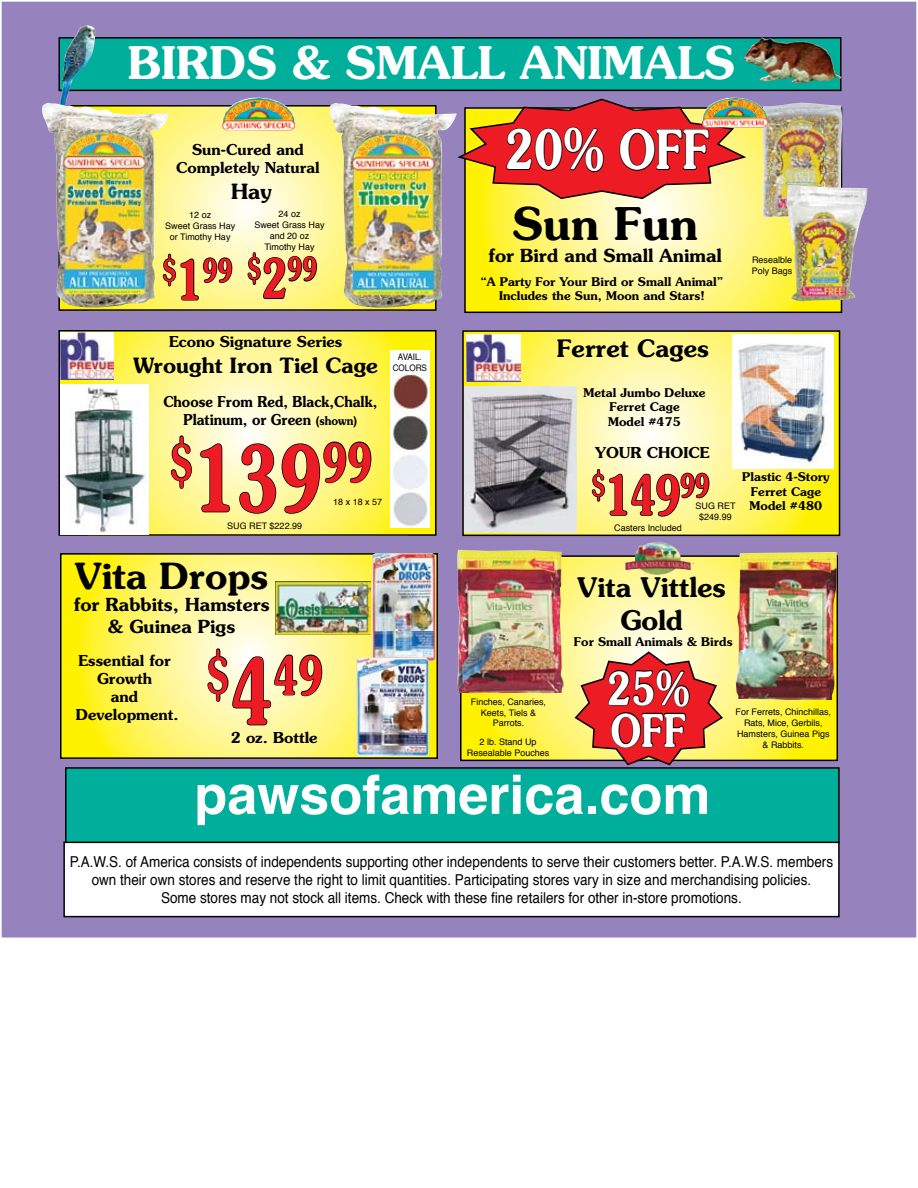
<style>
.page{position:relative;width:918px;height:1188px;background:#fff}
.page>*{position:absolute;margin:0;border:0;box-sizing:border-box;transform-origin:0 0}
.t1{font:700 54px "Helvetica";color:#fff}
.t2{font:600 54px "Souvenir";color:#fff;scale:.8 1}
.t3{font:600 52.5px "Souvenir";color:#ed1c24;scale:.7 1}
.t4{font:600 45px "Souvenir";color:#fff}
.t5{font:600 45px "Souvenir";color:#fff;scale:.8 1}
.t6{font:600 45px "Souvenir";color:#000}
.t7{font:600 36px "Souvenir";color:#000}
.t8{font:600 31.5px "Souvenir";color:#ed1c24;scale:.7 1}
.t9{font:600 27px/32.4px "Souvenir";color:#000;text-align:center}
.t10{font:600 24px "Souvenir";color:#000}
.t11{font:600 21px "Souvenir";color:#000}
.t12{font:600 18px/21.6px "Souvenir";color:#000;text-align:center}
.t13{font:15px/18px "Helvetica";color:#000;text-align:center;scale:.9 1}
.t14{font:600 15px/18px "Souvenir";color:#000;text-align:center}
.t15{font:600 15px/18px "Souvenir";color:#000;text-align:center;scale:.9 1}
.t16{font:600 12px/14.4px "Souvenir";color:#000;text-align:center}
.t17{font:9px/10.8px "Helvetica";color:#000;text-align:center}
.t18{font:9px/10.8px "Helvetica";color:#000;text-align:center;scale:.9 1}
.s1{font-size:54px}
.s2{font-size:12px}
.s3{font-size:90px}
</style>
<div class="page">
<div style="left:2px;top:2px;width:914px;height:935px;background:#9682bd"></div>
<svg style="left:63px;top:556px;width:372px;height:200px;background:#fef56b"></svg>
<div style="left:60px;top:553px;width:378px;height:206px;border:2px solid #000"></div>
<svg style="left:61px;top:333px;width:372px;height:200px;background:#fff684"></svg>
<div style="left:58px;top:330px;width:378px;height:206px;border:2px solid #000"></div>
<svg style="left:465px;top:333px;width:372px;height:200px;background:#fef68e"></svg>
<div style="left:462px;top:330px;width:378px;height:206px;border:2px solid #000"></div>
<svg style="left:467px;top:128px;width:372px;height:182px;background:#fff67c"></svg>
<svg style="left:463px;top:558px;width:372px;height:200px;background:#fef570"></svg>
<svg style="left:169px;top:108px;width:160px;height:200px;background:#fef8ae"></svg>
<div style="left:59px;top:38px;width:782px;height:52px;background:#00ae9c"></div>
<div style="left:58px;top:37px;width:784px;height:54px;border:2px solid #000"></div>
<div style="left:64px;top:842px;width:775px;height:75px;background:#fff"></div>
<div style="left:63px;top:841px;width:777px;height:76px;border:2px solid #000"></div>
<img style="left:744px;top:37px;width:97px;height:46px">
<img style="left:58px;top:25px;width:37px;height:78px">
<div style="left:66px;top:768px;width:773px;height:74px;background:#00ae9c"></div>
<div style="left:65px;top:767px;width:775px;height:76px;border:2px solid #000"></div>
<img style="left:464px;top:387px;width:113px;height:145px">
<img style="left:733px;top:335px;width:101px;height:133px">
<img style="left:762px;top:102px;width:81px;height:119px">
<img style="left:787px;top:185px;width:81px;height:117px">
<img style="left:42px;top:103px;width:127px;height:205px">
<img style="left:222px;top:97px;width:73px;height:34px">
<img style="left:329px;top:103px;width:126px;height:205px">
<img style="left:60px;top:333px;width:54px;height:47px">
<img style="left:625px;top:542px;width:69px;height:33px">
<img style="left:466px;top:334px;width:54px;height:47px">
<svg style="left:162px;top:253px;width:71px;height:48px;background:#cfc976"></svg>
<svg style="left:170px;top:435px;width:23px;height:55px"></svg>
<svg style="left:199px;top:443px;width:32px;height:70px;background:#ded99f"></svg>
<svg style="left:238px;top:441px;width:134px;height:73px;background:#dcd587"></svg>
<svg style="left:591px;top:468px;width:119px;height:49px;background:#cdc889"></svg>
<svg style="left:573px;top:650px;width:151px;height:116px;background:#cf624d"></svg>
<svg style="left:207px;top:648px;width:116px;height:78px;background:#ddd8a7"></svg>
<svg style="left:247px;top:252px;width:71px;height:48px;background:#c9c37b"></svg>
<img style="left:61px;top:384px;width:88px;height:150px">
<svg style="left:455px;top:98px;width:293px;height:102px;background:#ce543e"></svg>
<img style="left:702px;top:97px;width:66px;height:31px">
<img style="left:457px;top:550px;width:107px;height:143px">
<img style="left:736px;top:552px;width:101px;height:148px">
<img style="left:372px;top:553px;width:64px;height:109px">
<img style="left:356px;top:657px;width:73px;height:100px">
<img style="left:275px;top:582px;width:96px;height:53px">
<img style="left:390px;top:351px;width:40px;height:177px">
<h3 class="t4" style="left:128px;top:34px;width:609px">BIRDS &amp; SMALL ANIMALS</h3>
<p class="t14" style="left:176px;top:141px;width:145px">Sun-Cured and<br>Completely Natural</p>
<h3 class="t11" style="left:231px;top:177px;width:42px">Hay</h3>
<p class="t17" style="left:165px;top:210px;width:72px">12 oz<br>Sweet Grass Hay or Timothy Hay</p>
<p class="t17" style="left:254px;top:209px;width:72px">24 oz<br>Sweet Grass Hay and 20 oz<br>Timothy Hay</p>
<h3 class="t8" style="left:162px;top:249px;width:224px">$<span class="s1">1</span>99 $<span class="s1">2</span>99</h3>
<p class="t14" style="left:169px;top:333px;width:175px">Econo Signature Series</p>
<h3 class="t11" style="left:133px;top:351px;width:246px">Wrought Iron Tiel Cage</h3>
<p class="t15" style="left:163px;top:392px;width:239px">Choose From Red, Black,Chalk,<br>Platinum, or Green <span class="s2">(shown)</span></p>
<h2 class="t3" style="left:169px;top:429px;width:292px">$<span class="s3">139</span>99</h2>
<p class="t17" style="left:333px;top:497px;width:51px">18 x 18 x 57</p>
<p class="t17" style="left:227px;top:521px;width:76px">SUG RET $222.99</p>
<p class="t18" style="left:393px;top:352px;width:40px">AVAIL.<br>COLORS</p>
<h3 class="t7" style="left:75px;top:553px;width:195px">Vita Drops</h3>
<p class="t12" style="left:74px;top:594px;width:197px">for Rabbits, Hamsters &amp; Guinea Pigs</p>
<p class="t14" style="left:76px;top:652px;width:104px">Essential for<br>Growth<br>and<br>Development.</p>
<h2 class="t3" style="left:206px;top:642px;width:170px">$<span class="s3">4</span>49</h2>
<p class="t14" style="left:231px;top:728px;width:89px">2 oz. Bottle</p>
<h1 class="t2" style="left:505px;top:115px;width:257px">20% OFF</h1>
<h3 class="t6" style="left:513px;top:195px;width:187px">Sun Fun</h3>
<p class="t12" style="left:489px;top:245px;width:235px">for Bird and Small Animal</p>
<p class="t16" style="left:480px;top:274px;width:244px">“A Party For Your Bird or Small Animal”<br>Includes the Sun, Moon and Stars!</p>
<h3 class="t10" style="left:557px;top:333px;width:154px">Ferret Cages</h3>
<p class="t16" style="left:584px;top:385px;width:124px">Metal Jumbo Deluxe<br>Ferret Cage<br>Model #475</p>
<p class="t17" style="left:752px;top:255px;width:42px;text-align:left">Resealble<br>Poly Bags</p>
<p class="t14" style="left:595px;top:444px;width:116px">YOUR CHOICE</p>
<h3 class="t8" style="left:591px;top:465px;width:171px">$<span class="s1">149</span>99</h3>
<p class="t17" style="left:614px;top:523px;width:69px">Casters Included</p>
<p class="t16" style="left:742px;top:470px;width:89px">Plastic 4-Story<br>Ferret Cage<br>Model #480</p>
<p class="t17" style="left:696px;top:501px;width:42px">SUG RET $249.99</p>
<p class="t17" style="left:471px;top:697px;width:77px">Finches, Canaries,<br>Keets, Tiels &amp;<br>Parrots.</p>
<p class="t17" style="left:480px;top:737px;width:59px">2 lb. Stand Up</p>
<p class="t17" style="left:467px;top:748px;width:84px">Resealable Pouches</p>
<h3 class="t9" style="left:577px;top:571px;width:150px">Vita Vittles<br>Gold</h3>
<p class="t16" style="left:574px;top:635px;width:160px">For Small Animals &amp; Birds</p>
<h3 class="t5" style="left:607px;top:659px;width:105px">25%</h3>
<h3 class="t5" style="left:611px;top:701px;width:96px">OFF</h3>
<p class="t17" style="left:736px;top:707px;width:97px">For Ferrets, Chinchillas,<br>Rats, Mice, Gerbils,<br>Hamsters, Guinea Pigs &amp; Rabbits.</p>
<h1 class="t1" style="left:194px;top:758px;width:518px">pawsofamerica.com</h1>
<p class="t13" style="left:70px;top:853px;width:850px">P.A.W.S. of America consists of independents supporting other independents to serve their customers better. P.A.W.S. members own their own stores and reserve the right to limit quantities. Participating stores vary in size and merchandising policies.<br>Some stores may not stock all items. Check with these fine retailers for other in-store promotions.</p>
</div>
